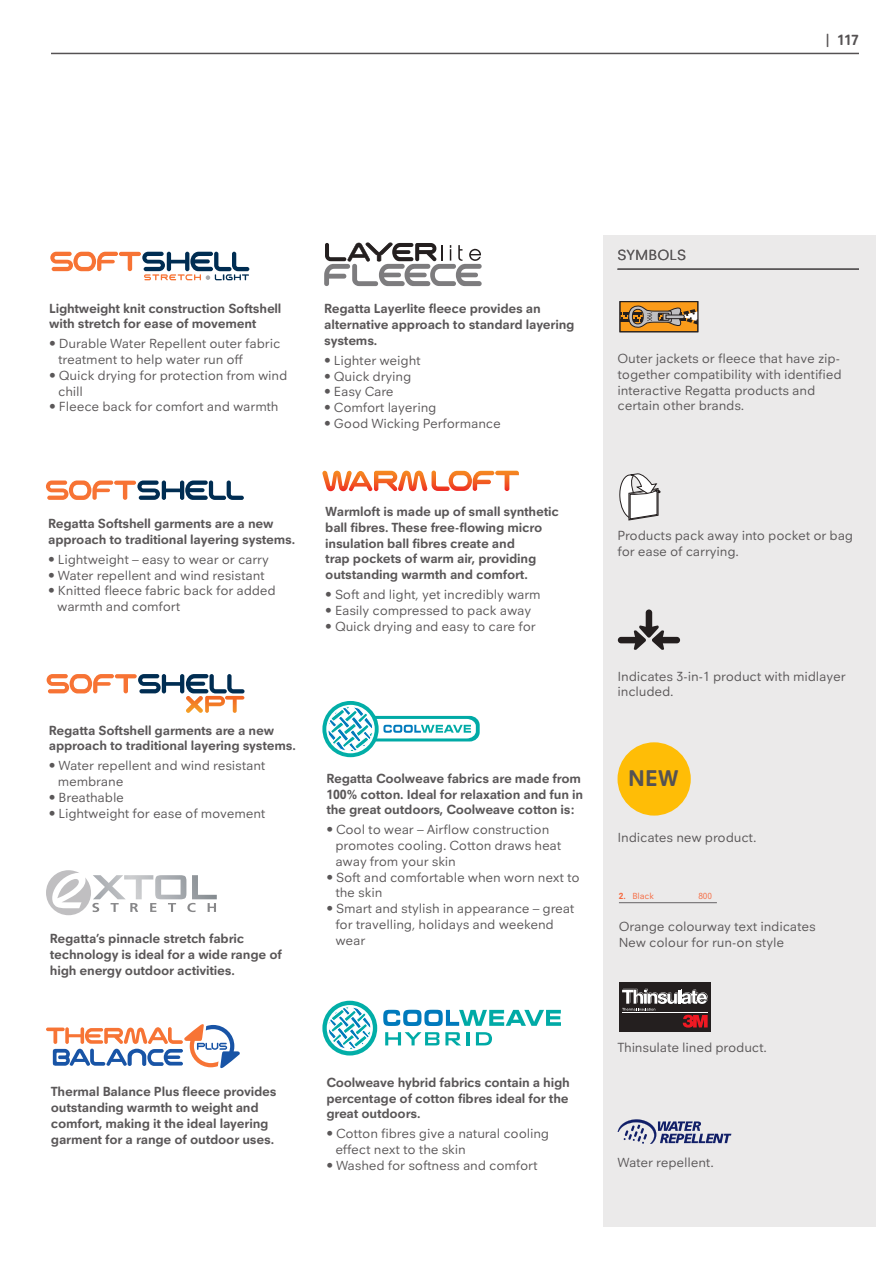
<style>
.page{position:relative;width:893px;height:1263px;background:#fff}
.page>*{position:absolute;margin:0;border:0;box-sizing:border-box;transform-origin:0 0}
.t1{font:700 23.25px "Neuzeit Office SR Pro";color:#555253}
.t2{font:15px "Neuzeit Office SR Pro";letter-spacing:.005em;color:#5a5758}
.t3{font:700 15px "Neuzeit Office SR Pro";color:#555253}
.t4{font:13.5px/15.8px "Neuzeit Office SR Pro";letter-spacing:-.015em;color:#5a5758}
.t5{font:700 13.5px/15.8px "Neuzeit Office SR Pro";letter-spacing:-.015em;color:#5a5758}
.t6{font:9px "Neuzeit Office SR Pro";letter-spacing:-.02em;color:#f6683e}
.s1{font-weight:700}
</style>
<div class="page">
<hr style="left:51px;top:53px;width:808px;height:1px;background:#555253">
<div style="left:604px;top:235px;width:272px;height:992px;background:#ebeaea"></div>
<svg style="left:618px;top:1119px;width:113px;height:25px"></svg>
<svg style="left:618px;top:609px;width:62px;height:41px"></svg>
<div style="left:620px;top:302px;width:78px;height:30px;background:#fb9b19"></div>
<div style="left:620px;top:301px;width:78px;height:31px;border:1px solid #241f1f"></div>
<svg style="left:620px;top:306px;width:78px;height:22px"></svg>
<svg style="left:619px;top:473px;width:41px;height:47px"></svg>
<div style="left:619px;top:982px;width:92px;height:50px;background:#241f1f"></div>
<svg style="left:622px;top:989px;width:86px;height:38px"></svg>
<svg style="left:46px;top:480px;width:198px;height:20px"></svg>
<svg style="left:322px;top:470px;width:197px;height:21px"></svg>
<svg style="left:324px;top:242px;width:158px;height:44px"></svg>
<svg style="left:50px;top:252px;width:199px;height:28px"></svg>
<svg style="left:47px;top:674px;width:198px;height:39px"></svg>
<div style="left:346px;top:716px;width:134px;height:25px;background:#00aaa6;border-radius:10px"></div>
<div style="left:322px;top:701px;width:57px;height:56px;border:4px solid #02aea7;border-radius:50%"></div>
<svg style="left:327px;top:705px;width:149px;height:48px"></svg>
<svg style="left:383px;top:1010px;width:178px;height:16px"></svg>
<div style="left:322px;top:1001px;width:55px;height:54px;border:4px solid #02aea7;border-radius:50%"></div>
<svg style="left:327px;top:1005px;width:45px;height:47px"></svg>
<svg style="left:385px;top:1032px;width:54px;height:13px"></svg>
<svg style="left:445px;top:1032px;width:24px;height:13px"></svg>
<svg style="left:476px;top:1032px;width:16px;height:13px"></svg>
<svg style="left:46px;top:870px;width:171px;height:45px"></svg>
<svg style="left:46px;top:1024px;width:194px;height:45px"></svg>
<div style="left:617px;top:742px;width:74px;height:73px;background:#ffbd06;border-radius:50%"></div>
<hr style="left:619px;top:902px;width:98px;height:1px;background:#656365">
<hr style="left:617px;top:268px;width:242px;height:2px;background:#5a5758">
<p class="t3" style="left:826px;top:32px;width:35px">| 117</p>
<p class="t5" style="left:49px;top:300px;width:234px">Lightweight knit construction Softshell with stretch for ease of movement</p>
<p class="t4" style="left:58px;top:336px;width:224px;text-indent:-9px">• Durable Water Repellent outer fabric treatment to help water run off</p>
<p class="t4" style="left:58px;top:368px;width:231px;text-indent:-9px">• Quick drying for protection from wind chill</p>
<p class="t4" style="left:49px;top:399px;width:231px">• Fleece back for comfort and warmth</p>
<p class="t5" style="left:324px;top:301px;width:252px">Regatta Layerlite fleece provides an alternative approach to standard layering systems.</p>
<p class="t4" style="left:324px;top:352px;width:98px">• Lighter weight</p>
<p class="t4" style="left:324px;top:368px;width:89px">• Quick drying</p>
<p class="t4" style="left:324px;top:384px;width:71px">• Easy Care</p>
<p class="t4" style="left:324px;top:400px;width:114px">• Comfort layering</p>
<p class="t4" style="left:324px;top:415px;width:178px">• Good Wicking Performance</p>
<p class="t5" style="left:48px;top:516px;width:249px">Regatta Softshell garments are a new approach to traditional layering systems.</p>
<p class="t4" style="left:48px;top:552px;width:222px">• Lightweight – easy to wear or carry</p>
<p class="t4" style="left:48px;top:567px;width:218px">• Water repellent and wind resistant</p>
<p class="t4" style="left:57px;top:583px;width:220px;text-indent:-9px">• Knitted fleece fabric back for added warmth and comfort</p>
<p class="t5" style="left:325px;top:504px;width:235px">Warmloft is made up of small synthetic ball fibres. These free-flowing micro insulation ball fibres create and<br>trap pockets of warm air, providing outstanding warmth and comfort.</p>
<p class="t4" style="left:325px;top:587px;width:217px">• Soft and light, yet incredibly warm</p>
<p class="t4" style="left:325px;top:603px;width:208px">• Easily compressed to pack away</p>
<p class="t4" style="left:325px;top:618px;width:212px">• Quick drying and easy to care for</p>
<p class="t5" style="left:49px;top:722px;width:249px">Regatta Softshell garments are a new approach to traditional layering systems.</p>
<p class="t4" style="left:58px;top:758px;width:209px;text-indent:-9px">• Water repellent and wind resistant membrane</p>
<p class="t4" style="left:49px;top:789px;width:77px">• Breathable</p>
<p class="t4" style="left:49px;top:805px;width:218px">• Lightweight for ease of movement</p>
<p class="t5" style="left:50px;top:931px;width:234px">Regatta’s pinnacle stretch fabric technology is ideal for a wide range of high energy outdoor activities.</p>
<p class="t5" style="left:326px;top:770px;width:258px">Regatta Coolweave fabrics are made from<br>100% cotton. Ideal for relaxation and fun in the great outdoors, Coolweave cotton is:</p>
<p class="t4" style="left:335px;top:822px;width:227px;text-indent:-9px">• Cool to wear – Airflow construction promotes cooling. Cotton draws heat away from your skin</p>
<p class="t4" style="left:335px;top:869px;width:246px;text-indent:-9px">• Soft and comfortable when worn next to the skin</p>
<p class="t4" style="left:335px;top:901px;width:241px;text-indent:-9px">• Smart and stylish in appearance – great for travelling, holidays and weekend wear</p>
<p class="t5" style="left:51px;top:1084px;width:227px">Thermal Balance Plus fleece provides outstanding warmth to weight and comfort, making it the ideal layering garment for a range of outdoor uses.</p>
<p class="t5" style="left:326px;top:1074px;width:245px;text-align:justify">Coolweave hybrid fabrics contain a high percentage of cotton fibres ideal for the great outdoors.</p>
<p class="t4" style="left:335px;top:1126px;width:215px;text-indent:-9px">• Cotton fibres give a natural cooling effect next to the skin</p>
<p class="t4" style="left:326px;top:1158px;width:213px">• Washed for softness and comfort</p>
<p class="t2" style="left:617px;top:246px;width:70px">SYMBOLS</p>
<p class="t4" style="left:617px;top:351px;width:226px">Outer jackets or fleece that have zip&shy;together compatibility with identified interactive Regatta products and certain other brands.</p>
<p class="t4" style="left:617px;top:528px;width:237px">Products pack away into pocket or bag for ease of carrying.</p>
<p class="t4" style="left:617px;top:668px;width:230px">Indicates 3-in-1 product with midlayer included.</p>
<h1 class="t1" style="left:628px;top:765px;width:52px">NEW</h1>
<p class="t4" style="left:617px;top:830px;width:140px">Indicates new product.</p>
<p class="t6" style="left:619px;top:891px;width:36px"><span class="s1">2.</span> Black</p>
<p class="t6" style="left:698px;top:891px;width:15px">800</p>
<p class="t4" style="left:619px;top:918px;width:199px">Orange colourway text indicates<br>New colour for run-on style</p>
<p class="t4" style="left:617px;top:1040px;width:151px">Thinsulate lined product.</p>
<p class="t4" style="left:617px;top:1155px;width:98px">Water repellent.</p>
</div>
